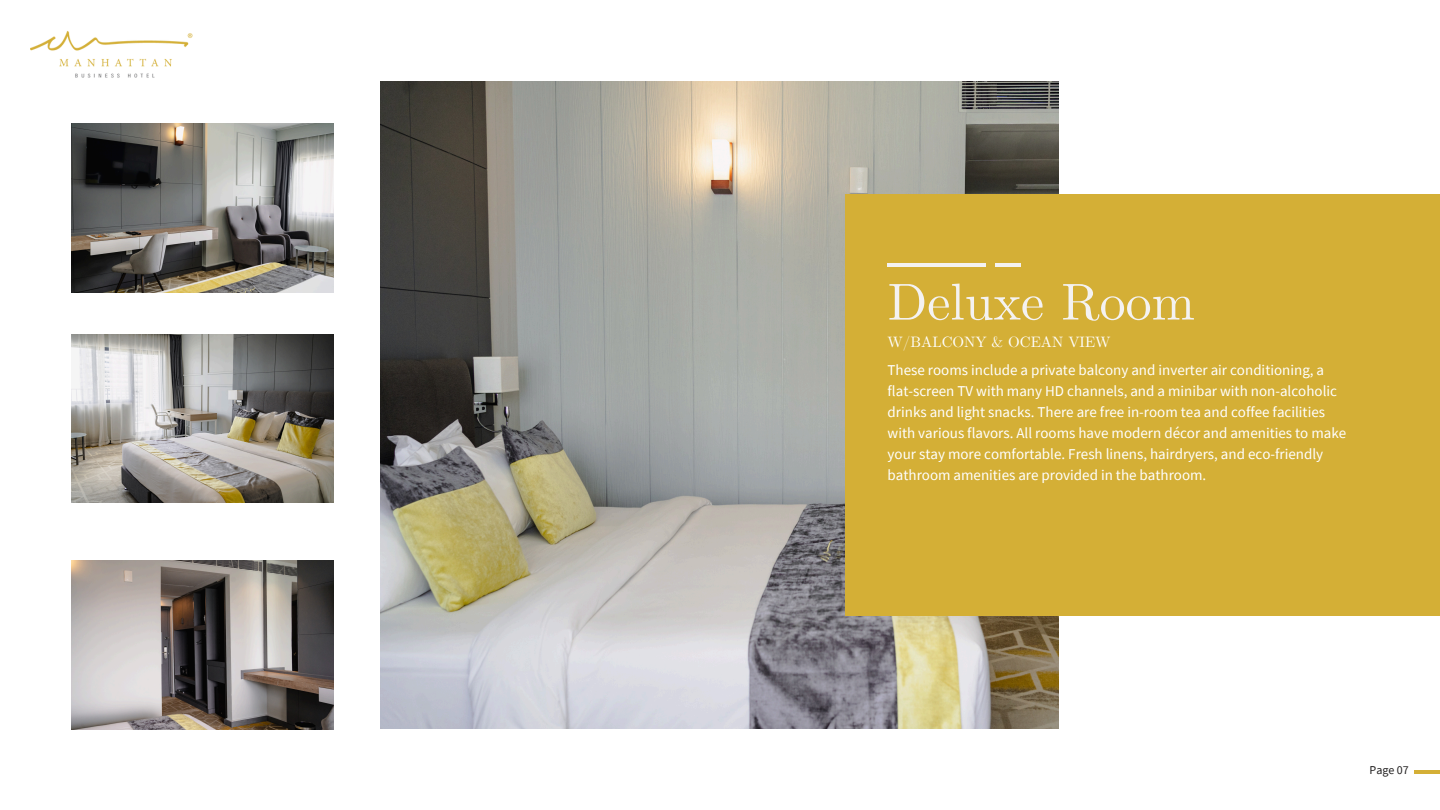
<style>
.page{position:relative;width:1440px;height:810px;background:#fff}
.page>*{position:absolute;margin:0;border:0;box-sizing:border-box;transform-origin:0 0}
.t1{font:52px "CMU Serif";color:#f4f2f1}
.t2{font:15px/21px "Source Sans Pro";color:#fff}
.t3{font:15px "CMU Serif";color:#fff}
.t4{font:12px "Source Sans Pro";color:#201e1e}
</style>
<div class="page">
<hr style="left:1414px;top:771px;width:26px;height:3px;background:#d4af36">
<img style="left:381px;top:81px;width:678px;height:648px">
<div style="left:845px;top:194px;width:595px;height:422px;background:#d4af36"></div>
<hr style="left:888px;top:263px;width:98px;height:4px;background:#f4f2f1">
<hr style="left:995px;top:263px;width:25px;height:4px;background:#f4f2f1">
<img style="left:71px;top:124px;width:263px;height:168px">
<img style="left:71px;top:334px;width:263px;height:169px">
<img style="left:71px;top:561px;width:263px;height:168px">
<img style="left:30px;top:31px;width:162px;height:47px">
<h1 class="t1" style="left:888px;top:271px;width:309px">Deluxe Room</h1>
<h3 class="t3" style="left:888px;top:333px;width:225px">W/BALCONY &amp; OCEAN VIEW</h3>
<h2 class="t2" style="left:888px;top:359px;width:460px">These rooms include a private balcony and inverter air conditioning, a flat-screen TV with many HD channels, and a minibar with non-alcoholic drinks and light snacks. There are free in-room tea and coffee facilities with various flavors. All rooms have modern décor and amenities to make your stay more comfortable. Fresh linens, hairdryers, and eco-friendly bathroom amenities are provided in the bathroom.</h2>
<p class="t4" style="left:1370px;top:762px;width:41px">Page 07</p>
</div>
